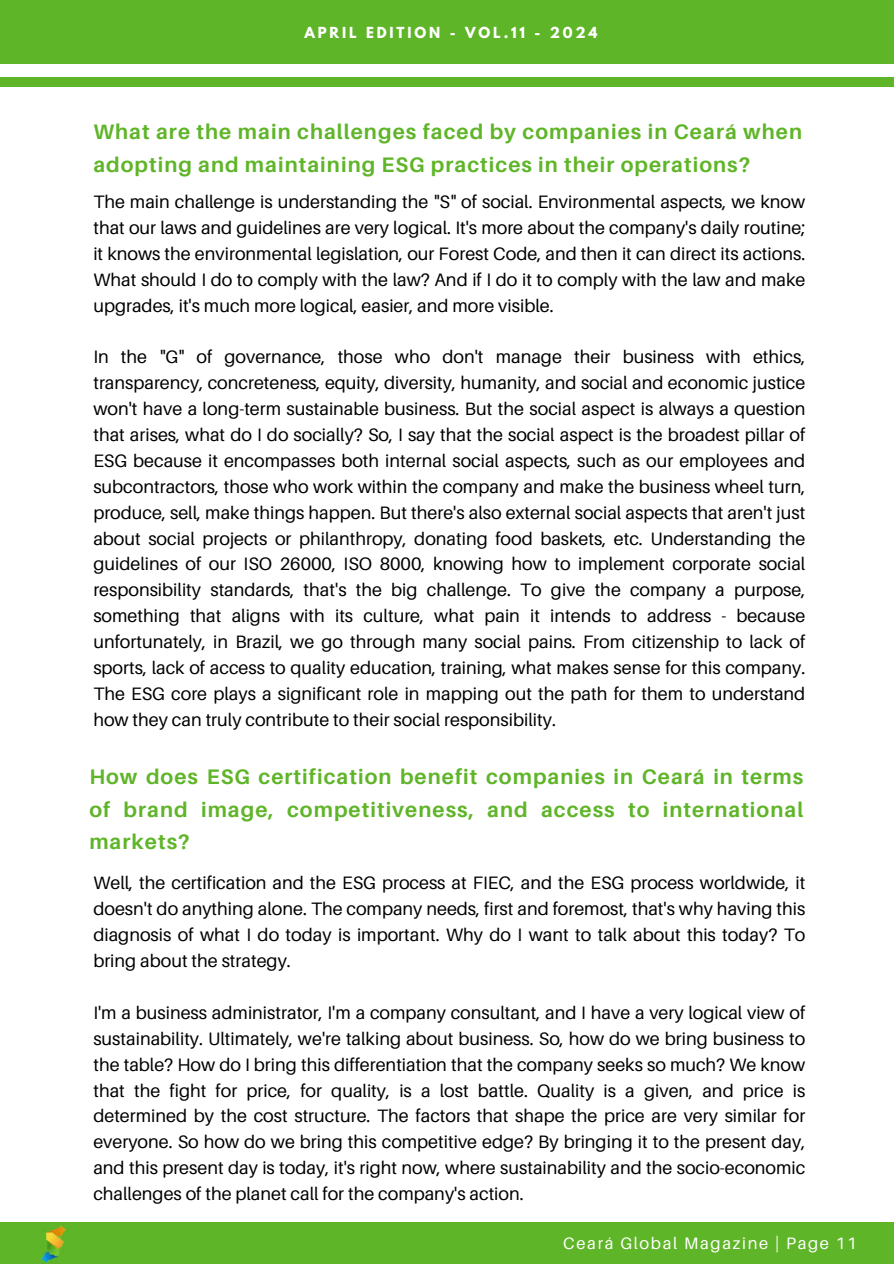
<style>
.page{position:relative;width:894px;height:1264px;background:#fff}
.page>*{position:absolute;margin:0;border:0;box-sizing:border-box;transform-origin:0 0}
.t1{font:700 21px/32.7px "Aileron";letter-spacing:.05em;color:#5fb528}
.t2{font:18px/25.8px "Aileron";color:#000;text-align:justify}
.t3{font:16.5px "Aileron";letter-spacing:.1em;color:#fff}
.t4{font:700 13.5px "League Spartan";letter-spacing:.21em;color:#fff}
</style>
<div class="page">
<div style="left:0;top:1221px;width:893px;height:42px;background:#5fb528"></div>
<div style="left:0;top:0;width:893px;height:64px;background:#5fb528"></div>
<div style="left:0;top:78px;width:893px;height:9px;background:#5fb528"></div>
<img style="left:30px;top:1221px;width:49px;height:42px">
<p class="t4" style="left:304px;top:26px;width:294px">APRIL EDITION - VOL.11 - 2024</p>
<p class="t1" style="left:93px;top:115px;width:710px">What are the main challenges faced by companies in Ceará when adopting and maintaining ESG practices in their operations?</p>
<p class="t2" style="left:93px;top:188px;width:713px">The main challenge is understanding the "S" of social. Environmental aspects, we know that our laws and guidelines are very logical. It's more about the company's daily routine; it knows the environmental legislation, our Forest Code, and then it can direct its actions.<br>What should I do to comply with the law? And if I do it to comply with the law and make upgrades, it's much more logical, easier, and more visible.</p>
<p class="t2" style="left:93px;top:344px;width:713px">In the "G" of governance, those who don't manage their business with ethics, transparency, concreteness, equity, diversity, humanity, and social and economic justice won't have a long-term sustainable business. But the social aspect is always a question that arises, what do I do socially? So, I say that the social aspect is the broadest pillar of ESG because it encompasses both internal social aspects, such as our employees and subcontractors, those who work within the company and make the business wheel turn, produce, sell, make things happen. But there's also external social aspects that aren't just about social projects or philanthropy, donating food baskets, etc. Understanding the guidelines of our ISO 26000, ISO 8000, knowing how to implement corporate social responsibility standards, that's the big challenge. To give the company a purpose, something that aligns with its culture, what pain it intends to address - because unfortunately, in Brazil, we go through many social pains. From citizenship to lack of sports, lack of access to quality education, training, what makes sense for this company.<br>The ESG core plays a significant role in mapping out the path for them to understand how they can truly contribute to their social responsibility.</p>
<p class="t1" style="left:89px;top:759px;width:715px;text-align:justify">How does ESG certification benefit companies in Ceará in terms of brand image, competitiveness, and access to international markets?</p>
<p class="t2" style="left:93px;top:869px;width:713px">Well, the certification and the ESG process at FIEC, and the ESG process worldwide, it doesn't do anything alone. The company needs, first and foremost, that's why having this diagnosis of what I do today is important. Why do I want to talk about this today? To bring about the strategy.</p>
<p class="t2" style="left:93px;top:999px;width:713px">I'm a business administrator, I'm a company consultant, and I have a very logical view of sustainability. Ultimately, we're talking about business. So, how do we bring business to the table? How do I bring this differentiation that the company seeks so much? We know that the fight for price, for quality, is a lost battle. Quality is a given, and price is determined by the cost structure. The factors that shape the price are very similar for everyone. So how do we bring this competitive edge? By bringing it to the present day, and this present day is today, it's right now, where sustainability and the socio-economic challenges of the planet call for the company's action.</p>
<p class="t3" style="left:563px;top:1233px;width:295px">Ceará Global Magazine | Page 11</p>
</div>
